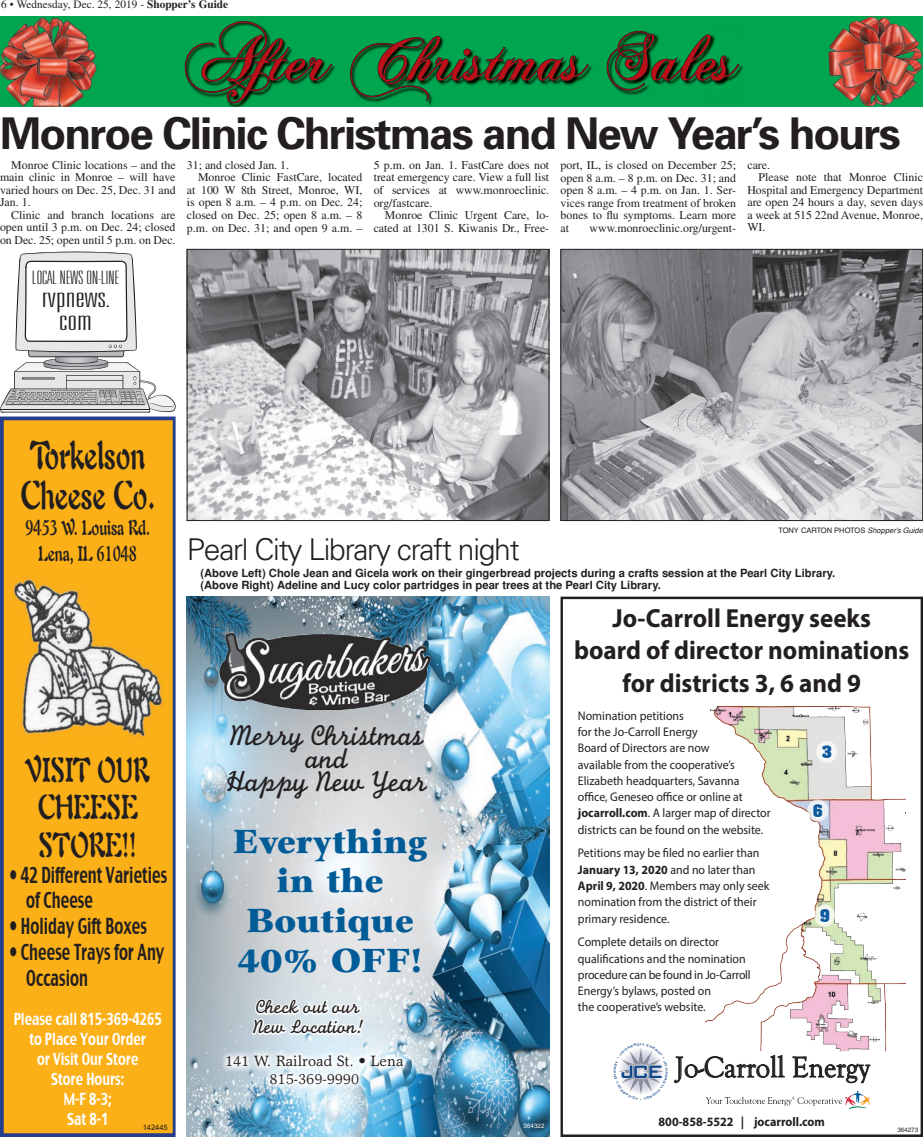
<style>
.page{position:relative;width:923px;height:1137px;background:#fff}
.page>*{position:absolute;margin:0;border:0;box-sizing:border-box;transform-origin:0 0}
.t1{font:67.5px "Chopin Script";color:#bb1018}
.t2{font:700 43.75px "Univers";letter-spacing:-.04em;color:#231f20}
.t3{font:700 40.25px/40px "Freeform 721 BT";color:#231f20;scale:.65 1}
.t4{font:700 35px/37.5px "Freeform 721 BT";color:#231f20;text-align:center;scale:.65 1}
.t5{font:900 33.75px/39.9px "Garth Graphic";color:#005b97;text-align:center}
.t6{font:30px/22.5px "Monoline Script";color:#231f20;text-align:center}
.t7{font:300 30px "Univers";letter-spacing:-.04em;color:#231f20}
.t8{font:30px "Goudy Old Style T";color:#231f20;scale:.95 1}
.t9{font:100 ultra-condensed 28.5px/23.1px "Univers";color:#231f20;text-align:center;scale:1.69 1}
.t10{font:700 26.25px/32.5px "Myriad Pro";color:#231f20;text-align:center;scale:.95 1}
.t11{font:500 24.12px "Bank Gothic BT";color:#124888;scale:.95 1}
.t12{font:21.5px/25.9px "Charcoal CY";color:#231f20;scale:.65 1}
.t13{font:700 21.5px/25.9px "Freeform 721 BT";color:#231f20;text-align:center;scale:.65 1}
.t14{font:20px/20px "Monoline Script";color:#231f20}
.t15{font:100 ultra-condensed 18.5px "Univers";letter-spacing:.01em;color:#231f20;scale:1.25 1}
.t16{font:16.25px/20px "Charcoal CY";color:#fff;text-align:center;scale:.75 1}
.t17{font:15px/18px "Garth Graphic";color:#231f20;text-align:center}
.t18{font:700 14.62px "Aardvark";color:#0f5b9d;scale:.95 1}
.t19{font:700 12.62px "Myriad Pro";color:#231f20;scale:.95 1}
.t20{font:12.5px/16.2px "Myriad Pro";color:#231f20;scale:.95 1}
.t21{font:11.88px/12.5px "Times";color:#231f20;text-align:justify}
.t22{font:700 11.25px/12.5px "Helvetica";color:#231f20}
.t23{font:11.25px "Times";color:#231f20}
.t24{font:7.5px "Helvetica";color:#231f20}
.t25{font:7.5px "Arial";color:#231f20}
.t26{font:6.25px "Helvetica";color:#231f20}
.t27{font:6.25px "Helvetica";color:#fff}
.s1{font-weight:700}
.s2{font-style:italic}
</style>
<div class="page">
<div style="left:0;top:416px;width:175px;height:720px;background:#fbb017"></div>
<img style="left:10px;top:576px;width:157px;height:162px">
<div style="left:0;top:17px;width:922px;height:90px;background:#00a54f"></div>
<img style="left:0;top:17px;width:96px;height:90px">
<img style="left:828px;top:17px;width:92px;height:90px">
<img style="left:228px;top:65px;width:516px;height:42px">
<svg style="left:184px;top:21px;width:149px;height:83px"></svg>
<svg style="left:349px;top:35px;width:240px;height:67px"></svg>
<svg style="left:606px;top:30px;width:134px;height:61px"></svg>
<div style="left:560px;top:596px;width:362px;height:540px;border:2px solid #231f20"></div>
<img style="left:705px;top:705px;width:200px;height:347px">
<svg style="left:816px;top:740px;width:21px;height:22px"></svg>
<svg style="left:820px;top:742px;width:14px;height:19px"></svg>
<svg style="left:807px;top:799px;width:21px;height:22px"></svg>
<svg style="left:810px;top:801px;width:15px;height:19px"></svg>
<svg style="left:814px;top:904px;width:21px;height:22px"></svg>
<svg style="left:817px;top:905px;width:15px;height:20px"></svg>
<svg style="left:674px;top:1054px;width:196px;height:55px"></svg>
<img style="left:187px;top:596px;width:362px;height:540px">
<svg style="left:250px;top:997px;width:115px;height:39px"></svg>
<svg style="left:219px;top:1047px;width:192px;height:45px"></svg>
<img style="left:214px;top:626px;width:223px;height:88px">
<img style="left:189px;top:251px;width:358px;height:268px">
<div style="left:187px;top:249px;width:362px;height:272px;border:1px solid #231f20"></div>
<img style="left:562px;top:251px;width:358px;height:268px">
<div style="left:560px;top:249px;width:362px;height:272px;border:1px solid #231f20"></div>
<svg style="left:0;top:251px;width:175px;height:161px"></svg>
<svg style="left:618px;top:1048px;width:46px;height:47px"></svg>
<p class="t23" style="left:1px;top:-2px;width:228px">6 • Wednesday, Dec. 25, 2019 - <span class="s1">Shopper’s Guide</span></p>
<p class="t1" style="left:186px;top:17px;width:553px">After Christmas Sales</p>
<p class="t2" style="left:0;top:107px;width:902px">Monroe Clinic Christmas and New Year’s hours</p>
<p class="t21" style="left:187px;top:159px;width:104px">31; and closed Jan. 1.</p>
<p class="t21" style="left:198px;top:171px;width:166px">Monroe Clinic FastCare, located</p>
<p class="t21" style="left:187px;top:184px;width:177px">at 100 W 8th Street, Monroe, WI,</p>
<p class="t21" style="left:187px;top:196px;width:177px">is open 8 a.m. – 4 p.m. on Dec. 24;</p>
<p class="t21" style="left:187px;top:209px;width:177px">closed on Dec. 25; open 8 a.m. – 8</p>
<p class="t21" style="left:187px;top:221px;width:177px">p.m. on Dec. 31; and open 9 a.m. –</p>
<p class="t21" style="left:373px;top:159px;width:177px">5 p.m. on Jan. 1. FastCare does not</p>
<p class="t21" style="left:373px;top:171px;width:177px">treat emergency care. View a full list</p>
<p class="t21" style="left:373px;top:184px;width:177px">of services at www.monroeclinic.</p>
<p class="t21" style="left:373px;top:196px;width:60px">org/fastcare.</p>
<p class="t21" style="left:385px;top:209px;width:166px">Monroe Clinic Urgent Care, lo-</p>
<p class="t21" style="left:373px;top:221px;width:177px">cated at 1301 S. Kiwanis Dr., Free-</p>
<p class="t21" style="left:560px;top:159px;width:177px">port, IL, is closed on December 25; open 8 a.m. – 8 p.m. on Dec. 31; and open 8 a.m. – 4 p.m. on Jan. 1. Ser&shy;vices range from treatment of broken bones to flu symptoms. Learn more at</p>
<p class="t21" style="left:11px;top:159px;width:166px">Monroe Clinic locations – and the</p>
<p class="t21" style="left:0;top:171px;width:177px">main clinic in Monroe – will have</p>
<p class="t21" style="left:0;top:184px;width:177px">varied hours on Dec. 25, Dec. 31 and</p>
<p class="t21" style="left:0;top:196px;width:32px">Jan. 1.</p>
<p class="t21" style="left:11px;top:209px;width:166px">Clinic and branch locations are</p>
<p class="t21" style="left:0;top:221px;width:177px">open until 3 p.m. on Dec. 24; closed</p>
<p class="t21" style="left:0;top:234px;width:177px">on Dec. 25; open until 5 p.m. on Dec.</p>
<p class="t21" style="left:747px;top:159px;width:24px">care.</p>
<p class="t21" style="left:758px;top:171px;width:166px">Please note that Monroe Clinic</p>
<p class="t21" style="left:747px;top:184px;width:177px">Hospital and Emergency Department</p>
<p class="t21" style="left:747px;top:196px;width:177px">are open 24 hours a day, seven days</p>
<p class="t21" style="left:747px;top:209px;width:177px">a week at 515 22nd Avenue, Monroe,</p>
<p class="t21" style="left:747px;top:221px;width:20px">WI.</p>
<p class="t21" style="left:589px;top:221px;width:148px">www.monroeclinic.org/urgent-</p>
<p class="t15" style="left:32px;top:268px;width:71px">LOCAL NEWS ON-LINE</p>
<p class="t9" style="left:42px;top:285px;width:42px">rvpnews. com</p>
<p class="t3" style="left:20px;top:434px;width:209px">Torkelson<br>Cheese Co.</p>
<p class="t13" style="left:25px;top:514px;width:193px">9453 W. Louisa Rd.<br>Lena, IL 61048</p>
<p class="t4" style="left:26px;top:750px;width:191px">VISIT OUR<br>CHEESE<br>STORE!!</p>
<p class="t12" style="left:26px;top:861px;width:218px;text-indent:-17px">• 42 Different Varieties of Cheese</p>
<p class="t12" style="left:9px;top:912px;width:214px">• Holiday Gift Boxes</p>
<p class="t12" style="left:26px;top:938px;width:214px;text-indent:-17px">• Cheese Trays for Any<br>Occasion</p>
<p class="t16" style="left:14px;top:1008px;width:199px">Please call 815-369-4265 to Place Your Order<br>or Visit Our Store<br>Store Hours:<br>M-F 8-3;<br>Sat 8-1</p>
<p class="t25" style="left:143px;top:1123px;width:27px">142445</p>
<p class="t24" style="left:778px;top:525px;width:146px">TONY CARTON PHOTOS <span class="s2">Shopper’s Guide</span></p>
<p class="t7" style="left:187px;top:531px;width:334px">Pearl City Library craft night</p>
<p class="t22" style="left:200px;top:566px;width:636px">(Above Left) Chole Jean and Gicela work on their gingerbread projects during a crafts session at the Pearl City Library. (Above Right) Adeline and Lucy color partridges in pear trees at the Pearl City Library.</p>
<p class="t6" style="left:226px;top:724px;width:202px">Merry Christmas and<br>Happy New Year</p>
<p class="t5" style="left:233px;top:821px;width:196px">Everything in the<br>Boutique<br>40% OFF!</p>
<p class="t14" style="left:252px;top:996px;width:112px">Check out our<br>New Location!</p>
<p class="t17" style="left:225px;top:1051px;width:180px">141 W. Railroad St. • Lena<br>815-369-9990</p>
<p class="t27" style="left:523px;top:1122px;width:22px">364322</p>
<p class="t10" style="left:574px;top:601px;width:354px">Jo-Carroll Energy seeks<br>board of director nominations for districts 3, 6 and 9</p>
<p class="t20" style="left:578px;top:707px;width:204px">Nomination petitions<br>for the Jo-Carroll Energy<br>Board of Directors are now<br>available from the cooperative’s<br>Elizabeth headquarters, Savanna office, Geneseo office or online at <span class="s1">jocarroll.com</span>. A larger map of director districts can be found on the website.</p>
<p class="t20" style="left:578px;top:844px;width:203px">Petitions may be filed no earlier than<br><span class="s1">January 13, 2020</span> and no later than<br><span class="s1">April 9, 2020</span>. Members may only seek nomination from the district of their primary residence.</p>
<p class="t20" style="left:578px;top:933px;width:183px">Complete details on director qualifications and the nomination procedure can be found in Jo-Carroll<br>Energy’s bylaws, posted on<br>the cooperative’s website.</p>
<p class="t18" style="left:822px;top:739px;width:11px">3</p>
<p class="t18" style="left:813px;top:798px;width:11px">6</p>
<p class="t18" style="left:820px;top:903px;width:11px">9</p>
<p class="t8" style="left:675px;top:1050px;width:206px">Jo-Carroll Energy</p>
<p class="t11" style="left:619px;top:1057px;width:48px">JCE</p>
<p class="t19" style="left:658px;top:1113px;width:177px">800-858-5522 | jocarroll.com</p>
<p class="t26" style="left:897px;top:1125px;width:22px">364273</p>
</div>
